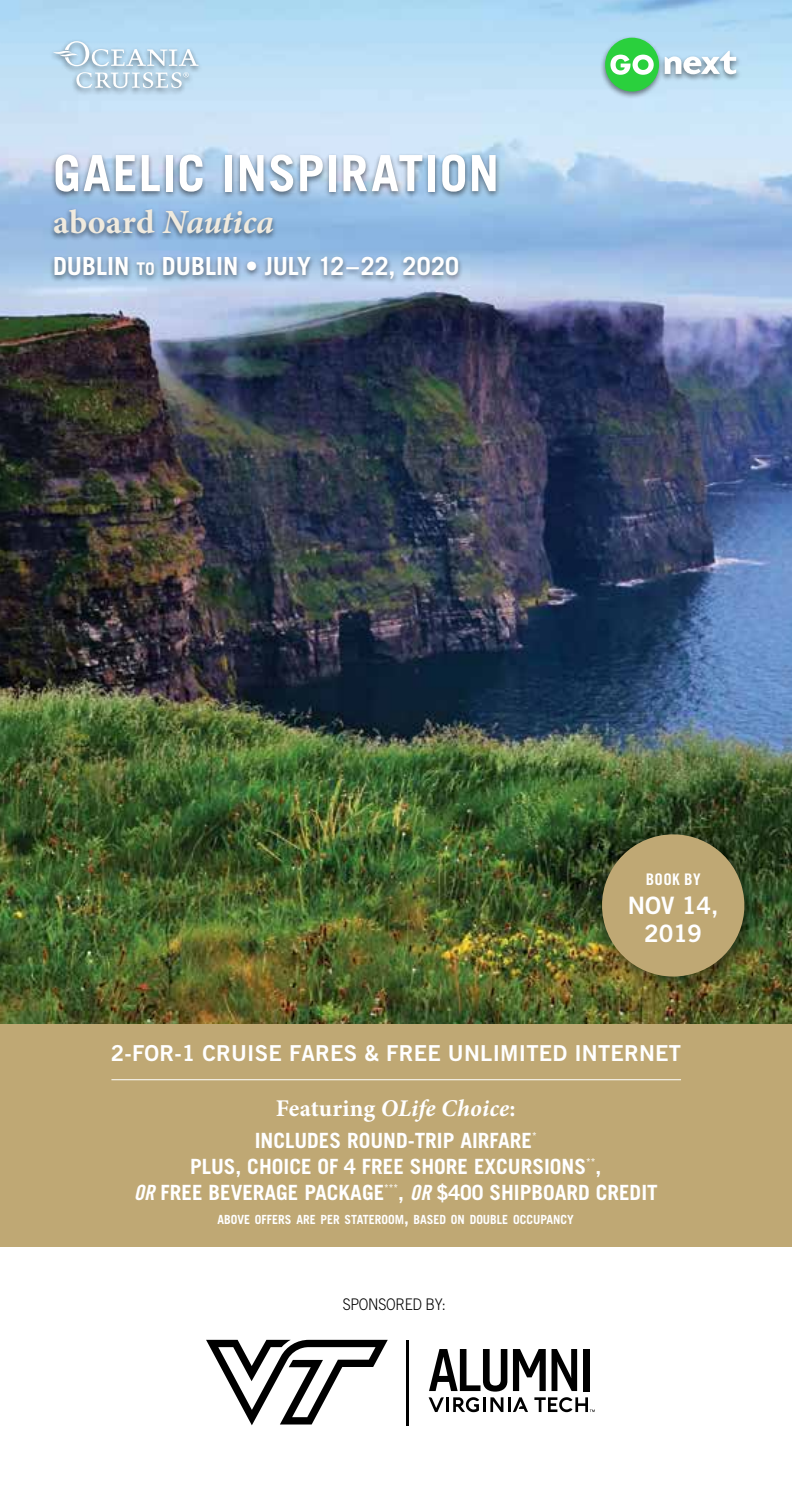
<style>
.page{position:relative;width:792px;height:1512px;background:#fff}
.page>*{position:absolute;margin:0;border:0;box-sizing:border-box;transform-origin:0 0}
.t1{font:700 50px "Trade Gothic LT Std";letter-spacing:.02em;color:#fff}
.t2{font:italic 700 34px "Minion Pro";letter-spacing:-.005em;color:#f0eade}
.t3{font:700 25px "Trade Gothic LT Std";color:#fff}
.t4{font:italic 700 24px "Minion Pro";letter-spacing:.005em;color:#fff}
.t5{font:24px/28px "Trade Gothic LT Std Bd 2";color:#fff;text-align:center}
.t6{font:22px "Trade Gothic LT Std Bd 2";letter-spacing:.01em;color:#fff}
.t7{font:700 21px "Trade Gothic LT Std";color:#fff}
.t8{font:300 16px "Trade Gothic LT Std";letter-spacing:-.02em;color:#000;scale:.9 1}
.t9{font:16px "Trade Gothic LT Std Bd Cn 20";letter-spacing:.02em;color:#fff;scale:1.06 1}
.t10{font:700 12.6px "Trade Gothic LT Std";color:#fff;scale:.95 1}
.t11{font:700 9.4px "Trade Gothic LT Std";color:#fff}
.s1{font-style:normal}
.s2{font-size:17.6px}
.s3{font-family:"Trade Gothic LT Std Bd Cn 20 Obl";font-weight:400}
.s4{font-size:18px}
</style>
<div class="page">
<img style="left:0;top:0;width:791px;height:1024px">
<div style="left:49px;top:152px;width:451px;height:134px;background:#000;opacity:.5"></div>
<div style="left:0;top:1024px;width:791px;height:223px;background:#bfa874"></div>
<div style="left:593px;top:826px;width:173px;height:173px;background:#000;opacity:.48"></div>
<svg style="left:593px;top:826px;width:159px;height:159px;background:#908655"></svg>
<hr style="left:111px;top:1079px;width:569px;height:1px;background:#fff">
<div style="left:599px;top:36px;width:142px;height:64px;background:#000;opacity:.49"></div>
<div style="left:604px;top:38px;width:54px;height:54px;background:#2ad03d;border-radius:50%"></div>
<svg style="left:664px;top:51px;width:71px;height:23px"></svg>
<svg style="left:610px;top:55px;width:43px;height:20px"></svg>
<div style="left:49px;top:39px;width:155px;height:57px;background:#000;opacity:.49"></div>
<svg style="left:53px;top:41px;width:145px;height:25px;background:#bdd8ea"></svg>
<svg style="left:76px;top:72px;width:112px;height:16px"></svg>
<svg style="left:206px;top:1340px;width:181px;height:85px"></svg>
<hr style="left:406px;top:1340px;width:3px;height:85px;background:#000">
<svg style="left:428px;top:1349px;width:166px;height:63px"></svg>
<div style="left:582px;top:1349px;width:7px;height:42px;background:#000"></div>
<h1 class="t1" style="left:53px;top:143px;width:447px">GAELIC INSPIRATION</h1>
<h2 class="t2" style="left:53px;top:198px;width:222px"><span class="s1">aboard</span> Nautica</h2>
<p class="t3" style="left:53px;top:251px;width:407px">DUBLIN <span class="s2">TO</span> DUBLIN • JULY 12–22, 2020</p>
<p class="t9" style="left:645px;top:869px;width:53px">BOOK BY</p>
<p class="t5" style="left:627px;top:891px;width:92px">NOV 14,<br>2019</p>
<p class="t6" style="left:111px;top:1039px;width:571px">2-FOR-1 CRUISE FARES &amp; FREE UNLIMITED INTERNET</p>
<p class="t4" style="left:275px;top:1092px;width:241px"><span class="s1">Featuring</span> OLife Choice<span class="s1">:</span></p>
<p class="t7" style="left:254px;top:1128px;width:278px">INCLUDES ROUND-TRIP AIRFARE</p>
<p class="t11" style="left:531px;top:1130px;width:6px">*</p>
<p class="t7" style="left:190px;top:1154px;width:412px">PLUS, CHOICE OF 4 FREE SHORE EXCURSIONS ,</p>
<p class="t11" style="left:586px;top:1156px;width:11px">**</p>
<p class="t7" style="left:134px;top:1180px;width:252px"><span class="s3">OR</span> FREE BEVERAGE PACKAGE</p>
<p class="t11" style="left:384px;top:1182px;width:15px">***</p>
<p class="t7" style="left:398px;top:1180px;width:261px">, <span class="s3">OR</span> $400 SHIPBOARD CREDIT</p>
<p class="t10" style="left:217px;top:1212px;width:376px">ABOVE OFFERS ARE PER STATEROOM<span class="s4">,</span> BASED ON DOUBLE OCCUPANCY</p>
<p class="t8" style="left:342px;top:1295px;width:116px">SPONSORED BY:</p>
</div>
